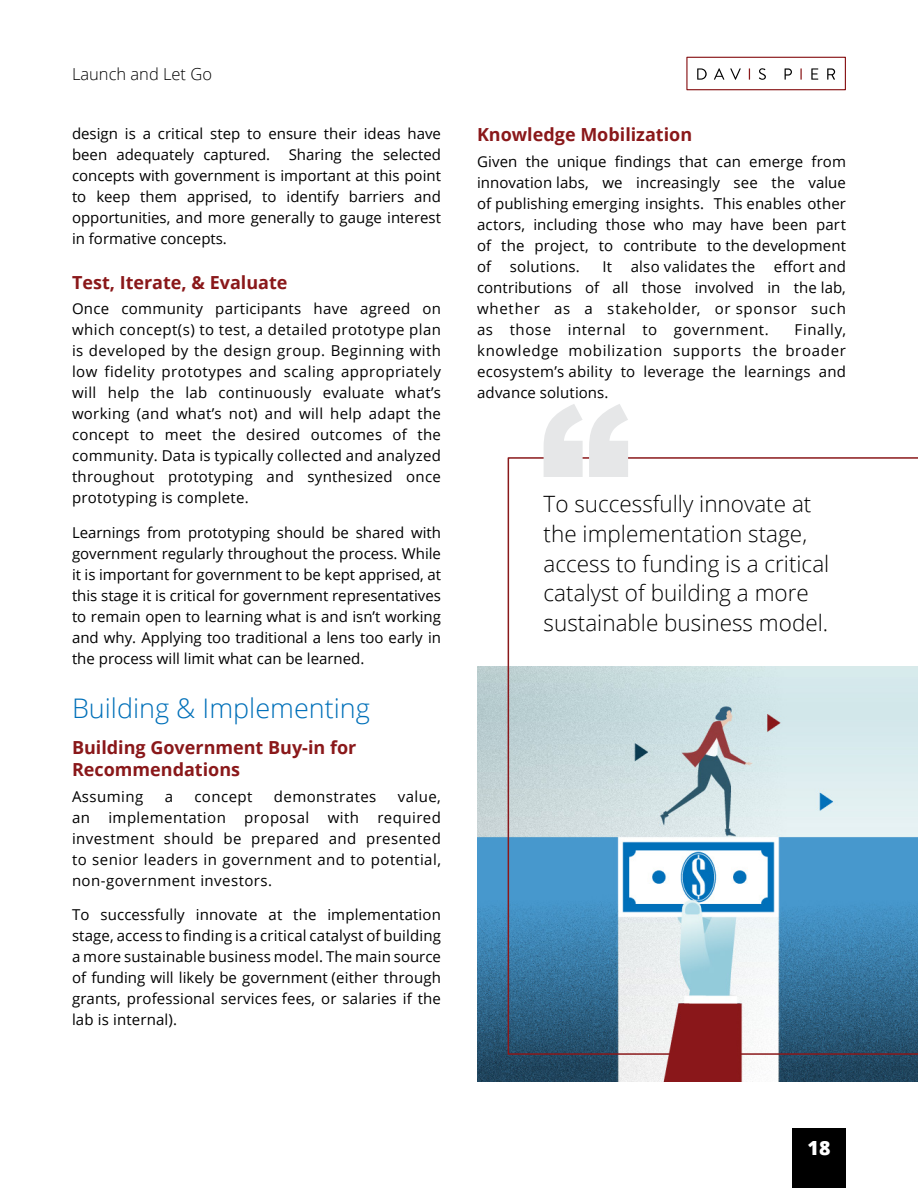
<style>
.page{position:relative;width:918px;height:1188px;background:#fff}
.page>*{position:absolute;margin:0;border:0;box-sizing:border-box;transform-origin:0 0}
.t1{font:300 27px "Open Sans";color:#0070b9}
.t2{font:300 22.5px/29.7px "Open Sans";color:#000}
.t3{font:800 19.5px "Open Sans";color:#fff}
.t4{font:700 18px/22.5px "Open Sans";color:#8a181a}
.t5{font:300 16.5px "Open Sans";color:#000}
.t6{font:15px/21px "Open Sans";letter-spacing:.015em;color:#000;text-align:justify}
</style>
<div class="page">
<div style="left:792px;top:1129px;width:54px;height:59px;background:#000"></div>
<div style="left:686px;top:57px;width:160px;height:33px;border:1px solid #8a181a"></div>
<svg style="left:697px;top:68px;width:10px;height:12px"></svg>
<svg style="left:714px;top:68px;width:10px;height:12px"></svg>
<svg style="left:730px;top:68px;width:11px;height:12px"></svg>
<svg style="left:749px;top:68px;width:1px;height:12px"></svg>
<svg style="left:759px;top:68px;width:7px;height:12px"></svg>
<svg style="left:785px;top:68px;width:7px;height:12px"></svg>
<svg style="left:800px;top:68px;width:2px;height:12px"></svg>
<svg style="left:811px;top:68px;width:7px;height:12px"></svg>
<svg style="left:827px;top:68px;width:8px;height:12px"></svg>
<img style="left:477px;top:667px;width:441px;height:415px">
<svg style="left:508px;top:457px;width:410px;height:598px"></svg>
<svg style="left:544px;top:404px;width:84px;height:73px"></svg>
<p class="t5" style="left:72px;top:63px;width:142px">Launch and Let Go</p>
<p class="t6" style="left:72px;top:123px;width:371px">design is a critical step to ensure their ideas have been adequately captured. Sharing the selected concepts with government is important at this point to keep them apprised, to identify barriers and opportunities, and more generally to gauge interest in formative concepts.</p>
<p class="t4" style="left:72px;top:271px;width:217px">Test, Iterate, &amp; Evaluate</p>
<p class="t6" style="left:72px;top:298px;width:371px">Once community participants have agreed on which concept(s) to test, a detailed prototype plan is developed by the design group. Beginning with low fidelity prototypes and scaling appropriately will help the lab continuously evaluate what’s working (and what’s not) and will help adapt the concept to meet the desired outcomes of the community. Data is typically collected and analyzed throughout prototyping and synthesized once prototyping is complete.</p>
<p class="t6" style="left:72px;top:522px;width:371px">Learnings from prototyping should be shared with government regularly throughout the process. While it is important for government to be kept apprised, at this stage it is critical for government representatives to remain open to learning what is and isn’t working and why. Applying too traditional a lens too early in the process will limit what can be learned.</p>
<h1 class="t1" style="left:72px;top:690px;width:299px">Building &amp; Implementing</h1>
<p class="t4" style="left:72px;top:736px;width:286px">Building Government Buy-in for<br>Recommendations</p>
<p class="t6" style="left:72px;top:786px;width:73px">Assuming</p>
<p class="t6" style="left:165px;top:786px;width:10px">a</p>
<p class="t6" style="left:194px;top:786px;width:60px">concept</p>
<p class="t6" style="left:274px;top:786px;width:104px">demonstrates</p>
<p class="t6" style="left:72px;top:786px;width:371px;text-indent:326px">value, an implementation proposal with required investment should be prepared and presented to senior leaders in government and to potential, non-government investors.</p>
<p class="t6" style="left:72px;top:904px;width:371px">To successfully innovate at the implementation stage, access to finding is a critical catalyst of building a more sustainable business model. The main source of funding will likely be government (either through grants, professional services fees, or salaries if the lab is internal).</p>
<p class="t4" style="left:477px;top:123px;width:217px">Knowledge Mobilization</p>
<p class="t6" style="left:477px;top:150px;width:371px">Given the unique findings that can emerge from innovation labs, we increasingly see the value of publishing emerging insights. This enables other actors, including those who may have been part of the project, to contribute to the development of solutions.</p>
<p class="t6" style="left:477px;top:255px;width:371px;text-indent:125px">It also validates the effort and contributions of all those involved in the lab, whether as a stakeholder, or sponsor such as those internal to government.</p>
<p class="t6" style="left:477px;top:318px;width:371px;text-indent:318px">Finally, knowledge mobilization supports the broader ecosystem’s ability to leverage the learnings and advance solutions.</p>
<h2 class="t2" style="left:544px;top:489px;width:287px">To successfully innovate at the implementation stage, access to funding is a critical catalyst of building a more sustainable business model.</h2>
<h3 class="t3" style="left:808px;top:1133px;width:24px">18</h3>
</div>
